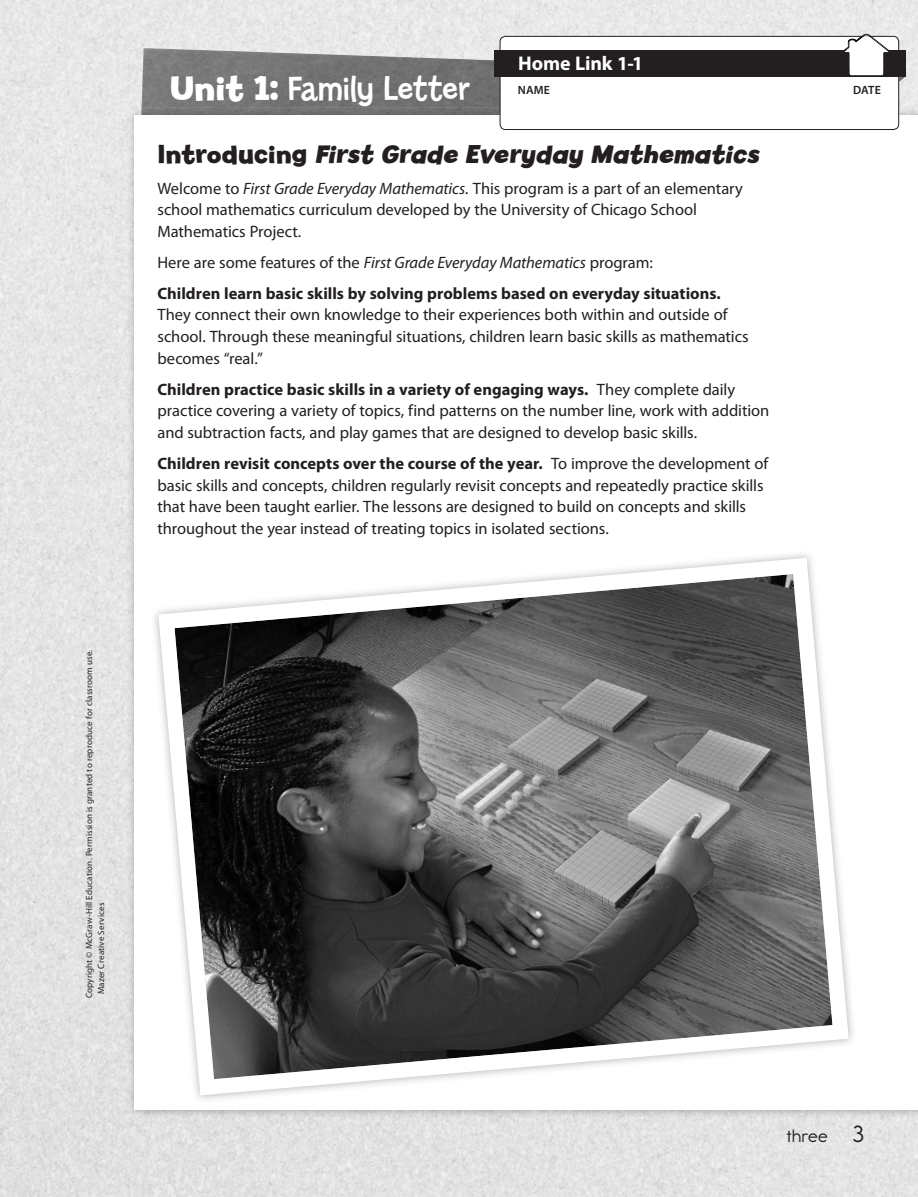
<style>
.page{position:relative;width:918px;height:1197px;background:#fff}
.page>*{position:absolute;margin:0;border:0;box-sizing:border-box;transform-origin:0 0}
.t1{font:36px "Billy";letter-spacing:-.005em;color:#fff}
.t2{font:italic 700 27px "Billy";color:#231f20}
.t3{font:700 19.8px "Myriad Pro";letter-spacing:-.005em;color:#fff}
.t4{font:18px "Report School Rg";letter-spacing:.02em;color:#231f20}
.t5{font:16.5px/21.8px "Myriad Pro";letter-spacing:-.005em;color:#231f20}
.t6{font:700 16.5px/30.8px "Myriad Pro";color:#231f20}
.t7{font:600 12px "Myriad Pro";letter-spacing:.01em;color:#231f20}
.t8{font:9px/12px "Myriad Pro";letter-spacing:.015em;color:#231f20}
.s1{font-weight:700}
.s2{font-style:normal}
.s3{font-style:italic}
.s4{font-weight:400}
.s5{font-weight:400;font-style:italic}
.s6{font-size:23.25px}
</style>
<div class="page">
<img style="left:0;top:0;width:918px;height:1197px">
<svg style="left:0;top:29px;width:1px;height:50px"></svg>
<img style="left:142px;top:48px;width:358px;height:59px">
<img style="left:141px;top:107px;width:359px;height:9px">
<div style="left:135px;top:116px;width:783px;height:994px;background:#fff"></div>
<svg style="left:494px;top:77px;width:6px;height:5px"></svg>
<div style="left:500px;top:36px;width:399px;height:94px;background:#fff;border-radius:5px"></div>
<div style="left:500px;top:36px;width:399px;height:94px;border:1px solid #231f20;border-radius:5px"></div>
<div style="left:494px;top:50px;width:411px;height:27px;background:#231f20"></div>
<svg style="left:899px;top:77px;width:6px;height:5px"></svg>
<svg style="left:842px;top:34px;width:48px;height:42px"></svg>
<svg style="left:154px;top:554px;width:699px;height:546px"></svg>
<svg style="left:0;top:0;width:1px;height:23px"></svg>
<p class="t8" style="left:84px;top:994px;width:346px;text-indent:-4px;rotate:-90deg">Copyright © McGraw-Hill Education. Permission is granted to reproduce for classroom use.<br>Mazer Creative Services</p>
<p class="t1" style="left:170px;top:76px;width:302px"><span class="s1">Unit 1:</span> Family Letter</p>
<p class="t3" style="left:518px;top:56px;width:127px">Home Link 1-1</p>
<p class="t7" style="left:518px;top:86px;width:34px">NAME</p>
<p class="t7" style="left:853px;top:86px;width:29px">DATE</p>
<p class="t2" style="left:158px;top:144px;width:607px"><span class="s2">Introd ucing</span> First Grade Everyday Mathematics</p>
<p class="t5" style="left:158px;top:179px;width:587px">Welcome to <span class="s3">First Grade Everyday Mathematics.</span> This program is a part of an elementary school mathematics curriculum developed by the University of Chicago School<br>Mathematics Project.</p>
<p class="t6" style="left:158px;top:248px;width:565px"><span class="s4">Here are some features of the</span> <span class="s5">First Grade Everyday Mathematics</span> <span class="s4">program:<br></span>Children learn basic skills by solving problems based on everyday situations.</p>
<p class="t5" style="left:158px;top:305px;width:593px">They connect their own knowledge to their experiences both within and outside of school. Through these meaningful situations, children learn basic skills as mathematics becomes “real.”</p>
<p class="t5" style="left:158px;top:380px;width:613px"><span class="s1">Children practice basic skills in a variety of engaging ways.</span> They complete daily practice covering a variety of topics, find patterns on the number line, work with addition and subtraction facts, and play games that are designed to develop basic skills.</p>
<p class="t5" style="left:158px;top:454px;width:612px"><span class="s1">Children revisit concepts over the course of the year.</span> To improve the development of basic skills and concepts, children regularly revisit concepts and repeatedly practice skills that have been taught earlier. The lessons are designed to build on concepts and skills throughout the year instead of treating topics in isolated sections.</p>
<p class="t4" style="left:787px;top:1127px;width:79px">three <span class="s6">3</span></p>
</div>
